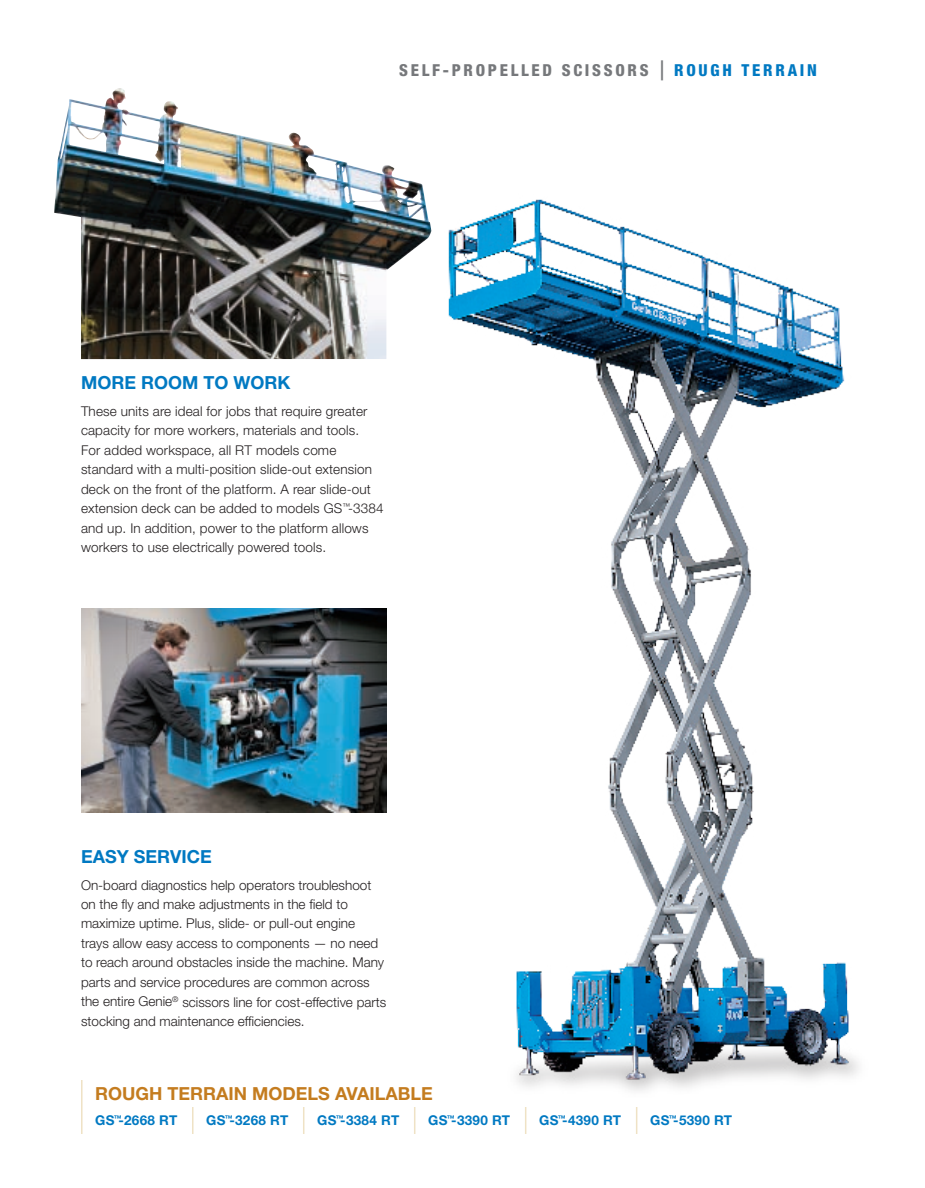
<style>
.page{position:relative;width:925px;height:1188px;background:#fff}
.page>*{position:absolute;margin:0;border:0;box-sizing:border-box;transform-origin:0 0}
.t1{font:700 18px "Helvetica Neue LT Std";color:#c47c1f}
.t2{font:700 18px "Helvetica Neue LT Std";color:#0079c2}
.t3{font:800 condensed 16.5px "Helvetica Neue LT Std";letter-spacing:.165em;color:#76787b}
.t4{font:300 13.5px/19.5px "Helvetica Neue LT Std";color:#231f20}
.t5{font:700 13.5px "Helvetica Neue LT Std";letter-spacing:.02em;color:#0079c2}
.s1{font-weight:400;font-size:27px}
.s2{color:#0079c2}
</style>
<div class="page">
<img style="left:431px;top:199px;width:428px;height:892px">
<img style="left:54px;top:88px;width:377px;height:182px">
<img style="left:81px;top:609px;width:305px;height:203px">
<img style="left:81px;top:213px;width:305px;height:146px">
<svg style="left:81px;top:1080px;width:1px;height:54px"></svg>
<svg style="left:192px;top:1107px;width:1px;height:27px"></svg>
<svg style="left:303px;top:1107px;width:1px;height:27px"></svg>
<svg style="left:525px;top:1107px;width:1px;height:27px"></svg>
<svg style="left:414px;top:1107px;width:1px;height:27px"></svg>
<svg style="left:636px;top:1107px;width:1px;height:27px"></svg>
<p class="t3" style="left:399px;top:60px;width:419px">SELF-PROPELLED SCISSORS <span class="s1">|</span> <span class="s2">ROUGH TERRAIN</span></p>
<h1 class="t2" style="left:81px;top:372px;width:210px">MORE ROOM TO WORK</h1>
<p class="t4" style="left:81px;top:401px;width:304px">These units are ideal for jobs that require greater capacity for more workers, materials and tools.<br>For added workspace, all RT models come standard with a multi-position slide-out extension deck on the front of the platform. A rear slide-out extension deck can be added to models GS<sup>™</sup>-3384 and up. In addition, power to the platform allows workers to use electrically powered tools.</p>
<h1 class="t2" style="left:81px;top:846px;width:132px">EASY SERVICE</h1>
<p class="t4" style="left:81px;top:875px;width:307px">On-board diagnostics help operators troubleshoot on the fly and make adjustments in the field to maximize uptime. Plus, slide- or pull-out engine trays allow easy access to components — no need to reach around obstacles inside the machine. Many parts and service procedures are common across the entire Genie<sup>®</sup> scissors line for cost-effective parts stocking and maintenance efficiencies.</p>
<h1 class="t1" style="left:95px;top:1082px;width:14px">ROUG</h1>
<h1 class="t1" style="left:149px;top:1082px;width:31px">H TERRAIN</h1>
<h1 class="t1" style="left:252px;top:1082px;width:14px">MODEL</h1>
<h1 class="t1" style="left:318px;top:1082px;width:29px">S AVAILABLE</h1>
<p class="t5" style="left:95px;top:1112px;width:74px">GS<sup>™</sup>-2668 RT</p>
<p class="t5" style="left:206px;top:1112px;width:74px">GS<sup>™</sup>-3268 RT</p>
<p class="t5" style="left:317px;top:1112px;width:74px">GS<sup>™</sup>-3384 RT</p>
<p class="t5" style="left:428px;top:1112px;width:74px">GS<sup>™</sup>-3390 RT</p>
<p class="t5" style="left:539px;top:1112px;width:74px">GS<sup>™</sup>-4390 RT</p>
<p class="t5" style="left:650px;top:1112px;width:74px">GS<sup>™</sup>-5390 RT</p>
</div>
